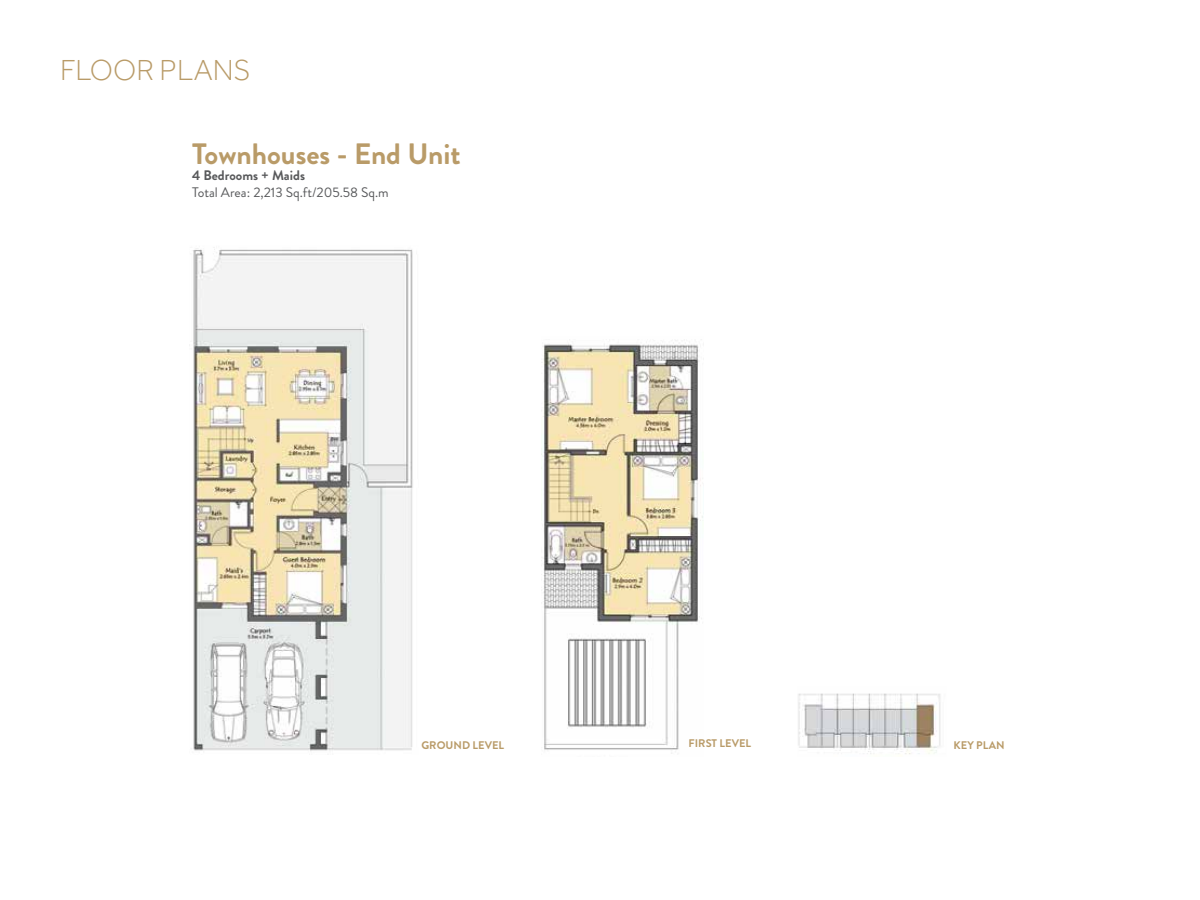
<style>
.page{position:relative;width:1200px;height:900px;background:#fff}
.page>*{position:absolute;margin:0;border:0;box-sizing:border-box;transform-origin:0 0}
.t1{font:300 30px "Effra";color:#b99b68}
.t2{font:700 29.4px "Brandon Grotesque";color:#b99b68}
.t3{font:13.8px "Brandon Grotesque";color:#58595b}
.t4{font:700 13.8px "Brandon Grotesque";color:#58595b}
.t5{font:700 11.1px "Brandon Grotesque";color:#b99b68}
</style>
<div class="page">
<img style="left:189px;top:248px;width:224px;height:503px">
<img style="left:542px;top:339px;width:162px;height:415px">
<img style="left:798px;top:693px;width:143px;height:61px">
<h1 class="t1" style="left:60px;top:54px;width:192px">FLOOR PLANS</h1>
<h2 class="t2" style="left:192px;top:133px;width:270px">Townhouses - End Unit</h2>
<p class="t4" style="left:192px;top:166px;width:115px">4 Bedrooms + Maids</p>
<p class="t3" style="left:192px;top:183px;width:198px">Total Area: 2,213 Sq.ft/205.58 Sq.m</p>
<p class="t5" style="left:421px;top:737px;width:84px">GROUND LEVEL</p>
<p class="t5" style="left:689px;top:736px;width:64px">FIRST LEVEL</p>
<p class="t5" style="left:954px;top:737px;width:52px">KEY PLAN</p>
</div>
